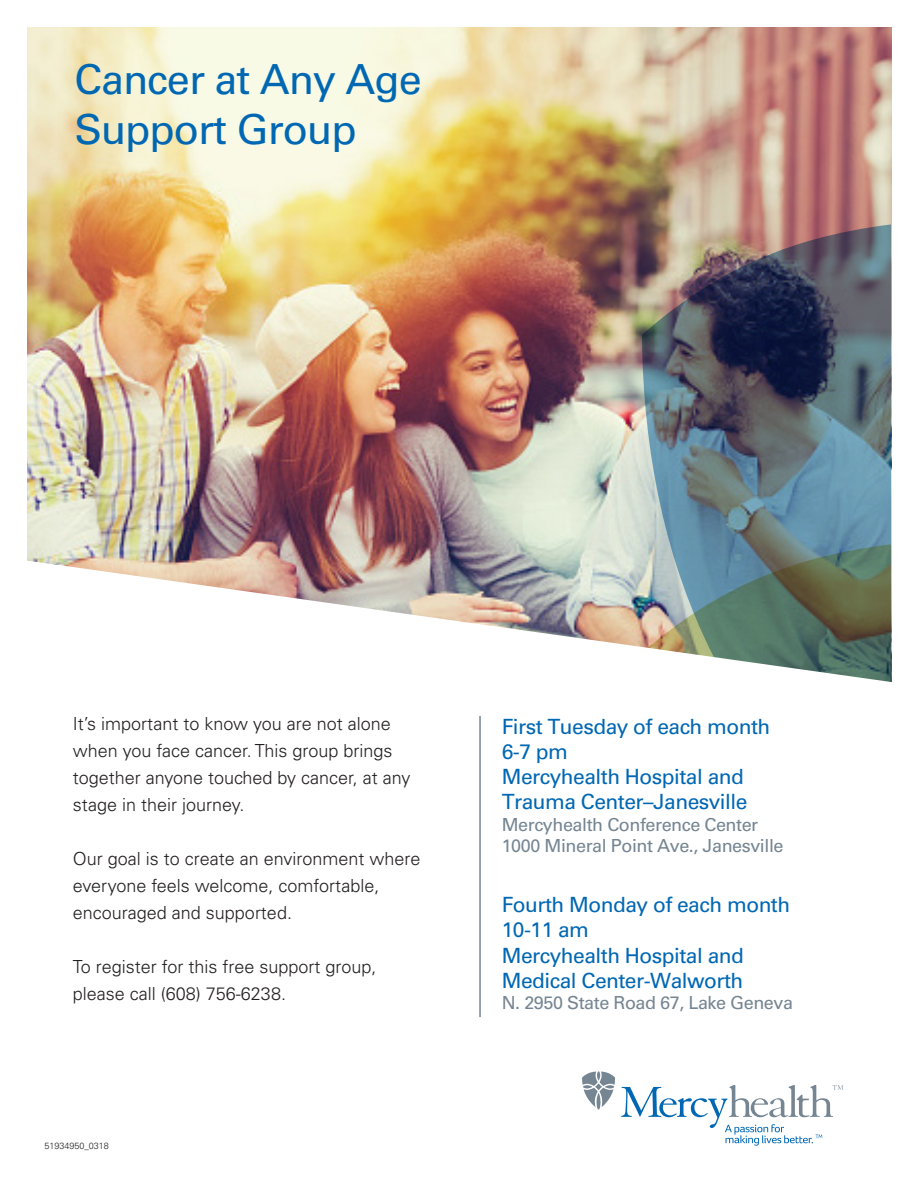
<style>
.page{position:relative;width:918px;height:1188px;background:#fff}
.page>*{position:absolute;margin:0;border:0;box-sizing:border-box;transform-origin:0 0}
.t1{font:41.4px "Univers LT Std";letter-spacing:-.025em;color:#0067b3}
.t2{font:21px/25.2px "Univers LT Std";letter-spacing:-.025em;color:#0067b3}
.t3{font:300 18px/27px "Univers LT Std";color:#231f20}
.t4{font:18px "Univers LT Std";letter-spacing:-.025em;color:#758592}
.t5{font:300 9px "Univers LT Std";color:#231f20}
</style>
<div class="page">
<img style="left:27px;top:27px;width:864px;height:530px">
<img style="left:642px;top:217px;width:248px;height:340px">
<img style="left:27px;top:557px;width:865px;height:126px">
<svg style="left:582px;top:1072px;width:33px;height:38px"></svg>
<svg style="left:621px;top:1085px;width:222px;height:61px"></svg>
<hr style="left:479px;top:716px;width:2px;height:301px;background:#758592">
<p class="t1" style="left:74px;top:55px;width:349px">Cancer at Any Age</p>
<p class="t1" style="left:74px;top:105px;width:284px">Support Group</p>
<p class="t3" style="left:73px;top:710px;width:339px">It’s important to know you are not alone when you face cancer. This group brings together anyone touched by cancer, at any stage in their journey.</p>
<p class="t3" style="left:73px;top:845px;width:349px">Our goal is to create an environment where everyone feels welcome, comfortable, encouraged and supported.</p>
<p class="t3" style="left:73px;top:953px;width:305px">To register for this free support group, please call (608) 756-6238.</p>
<p class="t5" style="left:44px;top:1140px;width:66px">51934950_0318</p>
<p class="t2" style="left:502px;top:714px;width:270px">First Tuesday of each month</p>
<p class="t2" style="left:502px;top:739px;width:68px">6-7 pm</p>
<p class="t2" style="left:502px;top:764px;width:247px">Mercyhealth Hospital and<br>Trauma Center–Janesville</p>
<p class="t4" style="left:502px;top:814px;width:258px">Mercyhealth Conference Center</p>
<p class="t4" style="left:502px;top:835px;width:283px">1000 Mineral Point Ave., Janesville</p>
<p class="t2" style="left:502px;top:892px;width:290px">Fourth Monday of each month</p>
<p class="t2" style="left:502px;top:917px;width:89px">10-11 am</p>
<p class="t2" style="left:502px;top:943px;width:244px">Mercyhealth Hospital and<br>Medical Center-Walworth</p>
<p class="t4" style="left:502px;top:992px;width:293px">N. 2950 State Road 67, Lake Geneva</p>
</div>
